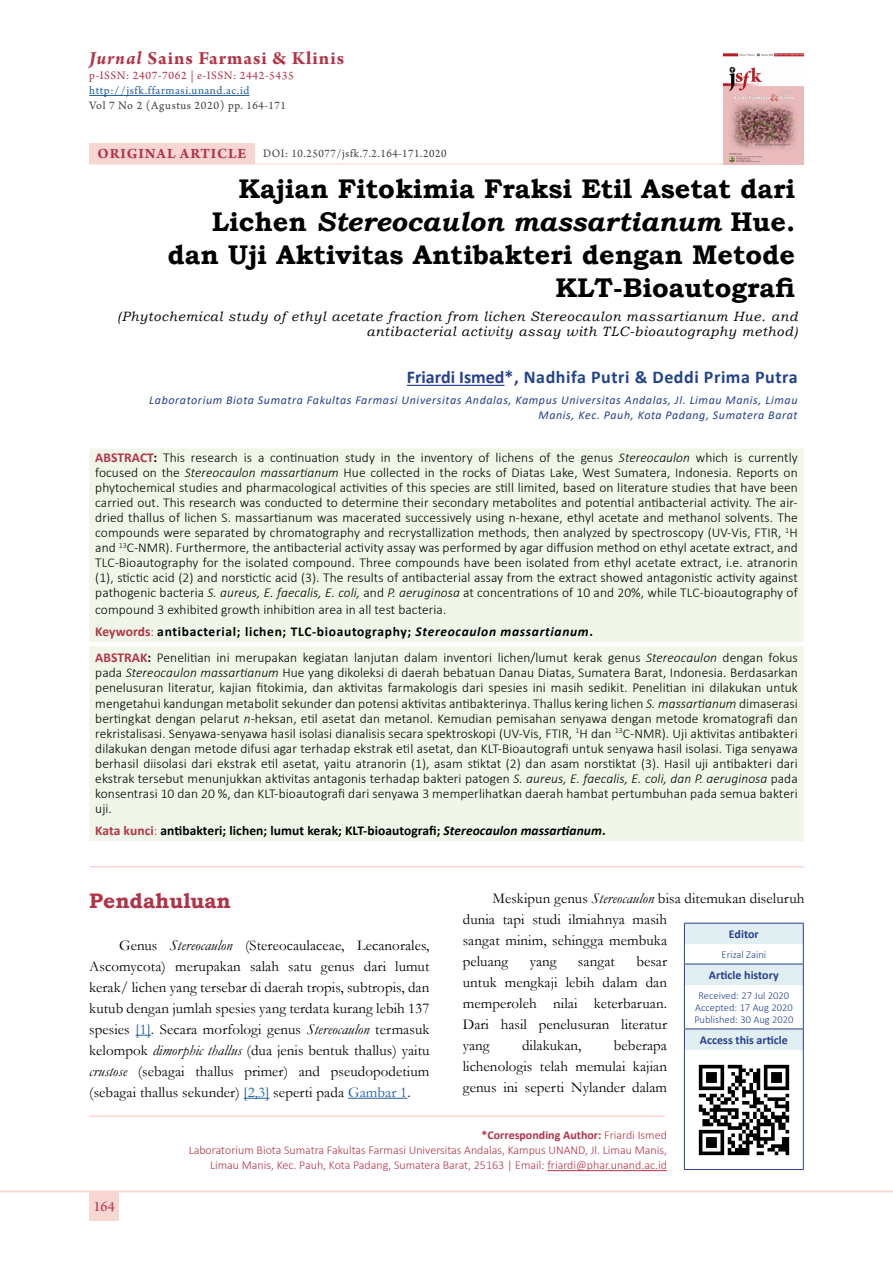
<style>
.page{position:relative;width:893px;height:1263px;background:#fff}
.page>*{position:absolute;margin:0;border:0;box-sizing:border-box;transform-origin:0 0}
.t1{font:700 27px/33px "Bookman Old Style";color:#000;text-align:right}
.t2{font:700 21px "Bookman Old Style";color:#b23347}
.t3{font:700 19.5px "Arno Pro";letter-spacing:.05em;color:#b23347}
.t4{font:700 18px "Calibri";letter-spacing:.03em;color:#21428d}
.t5{font:15px/21px "Garamond";letter-spacing:.005em;color:#000;text-align:justify}
.t6{font:15px "Arno Pro";color:#b23347}
.t7{font:300 13.5px/15px "Calibri";letter-spacing:.005em;color:#000;text-align:justify}
.t8{font:italic 13.5px/15px "Bookman Old Style";letter-spacing:.05em;color:#000;text-align:right}
.t9{font:700 13.5px "Calibri";letter-spacing:.005em;color:#000}
.t10{font:700 13.5px "Calibri";letter-spacing:.05em;color:#000}
.t11{font:300 12px "Calibri";color:#b23347}
.t12{font:italic 12px/15px "Calibri";letter-spacing:.05em;color:#25408f;text-align:right}
.t13{font:12px "Arno Pro";letter-spacing:.05em;color:#414042;scale:.95 1}
.t14{font:700 12px "Calibri";color:#25408f}
.t15{font:12px "Arno Pro";letter-spacing:.05em;color:#b23347}
.t16{font:700 12px "Calibri";color:#b23347}
.t17{font:12px "Arno Pro";letter-spacing:.05em;color:#215e9e}
.t18{font:12px "Arno Pro";letter-spacing:.05em;color:#414042}
.t19{font:300 10.5px "Calibri";color:#25408f}
.s1{font-style:italic}
.s2{font-weight:700;font-size:15px;color:#b23347}
.s3{color:#25408f}
.s4{font-weight:700;color:#b23347}
.s5{font-weight:700}
.s6{color:#b23347}
.s7{font-weight:300;color:#b23347}
.s8{color:#215e9e}
.s9{font-weight:300}
</style>
<div class="page">
<hr style="left:0;top:1191px;width:893px;height:1px;background:#f8d6d2">
<div style="left:89px;top:1191px;width:30px;height:30px;background:#f8d6d2"></div>
<hr style="left:89px;top:95px;width:160px;height:1px;background:#215e9e">
<div style="left:89px;top:143px;width:166px;height:21px;background:#f8d6d2"></div>
<hr style="left:89px;top:164px;width:166px;height:1px;background:#f8d6d2">
<hr style="left:255px;top:164px;width:493px;height:1px;background:#f8d6d2">
<img style="left:723px;top:53px;width:81px;height:111px">
<hr style="left:89px;top:1115px;width:576px;height:2px;background:#f8d6d2">
<svg style="left:136px;top:1035px;width:15px;height:1px"></svg>
<svg style="left:244px;top:1098px;width:25px;height:1px"></svg>
<hr style="left:348px;top:1098px;width:59px;height:1px;background:#215e9e">
<div style="left:89px;top:449px;width:715px;height:193px;background:#f0f7e8"></div>
<hr style="left:407px;top:385px;width:98px;height:1px;background:#25408f">
<div style="left:89px;top:646px;width:715px;height:195px;background:#f0f7e8"></div>
<hr style="left:547px;top:1170px;width:120px;height:1px;background:#b23347">
<hr style="left:90px;top:866px;width:714px;height:1px;background:#f8d6d2">
<svg style="left:684px;top:923px;width:120px;height:246px"></svg>
<hr style="left:684px;top:1050px;width:1px;height:119px;background:#25408f">
<hr style="left:803px;top:1050px;width:1px;height:119px;background:#25408f">
<hr style="left:684px;top:1169px;width:120px;height:1px;background:#25408f">
<hr style="left:684px;top:964px;width:120px;height:1px;background:#25408f">
<img style="left:689px;top:1054px;width:110px;height:111px">
<h3 class="t3" style="left:89px;top:47px;width:256px"><span class="s1">Jurnal</span> Sains Farmasi &amp; Klinis</h3>
<p class="t15" style="left:89px;top:69px;width:206px">p-ISSN: 2407-7062 | e-ISSN: 2442-5435</p>
<p class="t17" style="left:89px;top:84px;width:162px">http://jsfk.ffarmasi.unand.ac.id</p>
<p class="t18" style="left:89px;top:99px;width:198px">Vol 7 No 2 (Agustus 2020) pp. 164-171</p>
<p class="t13" style="left:98px;top:147px;width:369px"><span class="s2">ORIGINAL ARTICLE</span> DOI: 10.25077/jsfk.7.2.164-171.2020</p>
<p class="t1" style="left:168px;top:172px;width:629px">Kajian Fitokimia Fraksi Etil Asetat dari Lichen <span class="s1">Stereocaulon massartianum</span> Hue. dan Uji Aktivitas Antibakteri dengan Metode KLT-Bioautografi</p>
<p class="t8" style="left:117px;top:309px;width:682px">(Phytochemical study of ethyl acetate fraction from lichen Stereocaulon massartianum Hue. and antibacterial activity assay with TLC-bioautography method)</p>
<p class="t4" style="left:407px;top:365px;width:392px"><span class="s3">Friardi Ismed</span>*, Nadhifa Putri &amp; Deddi Prima Putra</p>
<p class="t12" style="left:149px;top:392px;width:650px">Laboratorium Biota Sumatra Fakultas Farmasi Universitas Andalas, Kampus Universitas Andalas, Jl. Limau Manis, Limau<br>Manis, Kec. Pauh, Kota Padang, Sumatera Barat</p>
<p class="t7" style="left:95px;top:450px;width:704px"><span class="s4">ABSTRACT</span><span class="s5">:</span> This research is a continuation study in the inventory of lichens of the genus <span class="s1">Stereocaulon</span> which is currently focused on the <span class="s1">Stereocaulon massartianum</span> Hue collected in the rocks of Diatas Lake, West Sumatera, Indonesia. Reports on phytochemical studies and pharmacological activities of this species are still limited, based on literature studies that have been carried out. This research was conducted to determine their secondary metabolites and potential antibacterial activity. The air&shy;dried thallus of lichen S. massartianum was macerated successively using n-hexane, ethyl acetate and methanol solvents. The compounds were separated by chromatography and recrystallization methods, then analyzed by spectroscopy (UV-Vis, FTIR, <sup>1</sup>H and <sup>13</sup>C-NMR). Furthermore, the antibacterial activity assay was performed by agar diffusion method on ethyl acetate extract, and TLC-Bioautography for the isolated compound. Three compounds have been isolated from ethyl acetate extract, i.e. atranorin (1), stictic acid (2) and norstictic acid (3). The results of antibacterial assay from the extract showed antagonistic activity against pathogenic bacteria <span class="s1">S. aureus, E. faecalis, E. coli,</span> and <span class="s1">P. aeruginosa</span> at concentrations of 10 and 20%, while TLC-bioautography of</p>
<p class="t7" style="left:95px;top:602px;width:352px">compound 3 exhibited growth inhibition area in all test bacteria.</p>
<p class="t10" style="left:95px;top:622px;width:499px"><span class="s6">Keywords</span><span class="s7">:</span> antibacterial; lichen; TLC-bioautography; <span class="s1">Stereocaulon massartianum</span>.</p>
<p class="t7" style="left:95px;top:650px;width:704px"><span class="s4">ABSTRAK</span><span class="s5">:</span> Penelitian ini merupakan kegiatan lanjutan dalam inventori lichen/lumut kerak genus <span class="s1">Stereocaulon</span> dengan fokus pada <span class="s1">Stereocaulon massartianum</span> Hue yang dikoleksi di daerah bebatuan Danau Diatas, Sumatera Barat, Indonesia. Berdasarkan penelusuran literatur, kajian fitokimia, dan aktivitas farmakologis dari spesies ini masih sedikit. Penelitian ini dilakukan untuk mengetahui kandungan metabolit sekunder dan potensi aktivitas antibakterinya. Thallus kering lichen <span class="s1">S. massartianum</span> dimaserasi bertingkat dengan pelarut <span class="s1">n</span>-heksan, etil asetat dan metanol. Kemudian pemisahan senyawa dengan metode kromatografi dan rekristalisasi. Senyawa-senyawa hasil isolasi dianalisis secara spektroskopi (UV-Vis, FTIR, <sup>1</sup>H dan <sup>13</sup>C-NMR). Uji aktivitas antibakteri dilakukan dengan metode difusi agar terhadap ekstrak etil asetat, dan KLT-Bioautografi untuk senyawa hasil isolasi. Tiga senyawa berhasil diisolasi dari ekstrak etil asetat, yaitu atranorin (1), asam stiktat (2) dan asam norstiktat (3). Hasil uji antibakteri dari ekstrak tersebut menunjukkan aktivitas antagonis terhadap bakteri patogen <span class="s1">S. aureus, E. faecalis, E. coli, dan P. aeruginosa</span> pada konsentrasi 10 dan 20 %, dan KLT-bioautografi dari senyawa 3 memperlihatkan daerah hambat pertumbuhan pada semua bakteri uji.</p>
<p class="t9" style="left:95px;top:821px;width:512px"><span class="s6">Kata kunci</span><span class="s7">:</span> antibakteri; lichen; lumut kerak; KLT-bioautografi; <span class="s1">Stereocaulon massartianum</span>.</p>
<p class="t2" style="left:89px;top:886px;width:143px">Pendahuluan</p>
<p class="t5" style="left:89px;top:934px;width:342px;text-indent:30px">Genus <span class="s1">Stereocaulon</span> (Stereocaulaceae, Lecanorales, Ascomycota) merupakan salah satu genus dari lumut kerak/ lichen yang tersebar di daerah tropis, subtropis, dan kutub dengan jumlah spesies yang terdata kurang lebih 137 spesies <span class="s8">[1]</span>. Secara morfologi genus <span class="s1">Stereocaulon</span> termasuk kelompok <span class="s1">dimorphic thallus</span> (dua jenis bentuk thallus) yaitu <span class="s1">crustose</span> (sebagai thallus primer) and pseudopodetium (sebagai thallus sekunder) <span class="s8">[2,3]</span> seperti pada <span class="s8">Gambar 1</span>.</p>
<p class="t5" style="left:463px;top:887px;width:343px;text-align:left;text-indent:30px">Meskipun genus <span class="s1">Stereocaulon</span> bisa ditemukan diseluruh dunia tapi studi ilmiahnya masih<br>sangat minim, sehingga membuka<br>peluang</p>
<p class="t14" style="left:729px;top:926px;width:31px">Editor</p>
<p class="t19" style="left:722px;top:948px;width:46px">Erizal Zaini</p>
<p class="t14" style="left:709px;top:966px;width:71px">Article history</p>
<p class="t19" style="left:699px;top:989px;width:92px">Received: 27 Jul 2020</p>
<p class="t19" style="left:695px;top:1001px;width:99px">Accepted: 17 Aug 2020</p>
<p class="t19" style="left:694px;top:1013px;width:101px">Published: 30 Aug 2020</p>
<p class="t14" style="left:700px;top:1031px;width:89px">Access this article</p>
<p class="t5" style="left:463px;top:950px;width:206px;text-indent:174px">besar untuk mengkaji lebih dalam dan memperoleh nilai keterbaruan.<br>Dari hasil penelusuran literatur yang</p>
<p class="t5" style="left:530px;top:950px;width:28px">yang</p>
<p class="t5" style="left:578px;top:950px;width:39px">sangat</p>
<p class="t5" style="left:463px;top:1034px;width:206px;text-indent:151px">beberapa lichenologis telah memulai kajian genus ini seperti Nylander dalam</p>
<p class="t5" style="left:522px;top:1034px;width:61px">dilakukan,</p>
<p class="t6" style="left:93px;top:1198px;width:23px">164</p>
<p class="t16" style="left:482px;top:1127px;width:187px">*Corresponding Author: <span class="s9">Friardi Ismed</span></p>
<p class="t11" style="left:189px;top:1143px;width:480px">Laboratorium Biota Sumatra Fakultas Farmasi Universitas Andalas, Kampus UNAND, Jl. Limau Manis,</p>
<p class="t11" style="left:210px;top:1158px;width:458px">Limau Manis, Kec. Pauh, Kota Padang, Sumatera Barat, 25163 | Email: friardi@phar.unand.ac.id</p>
</div>
